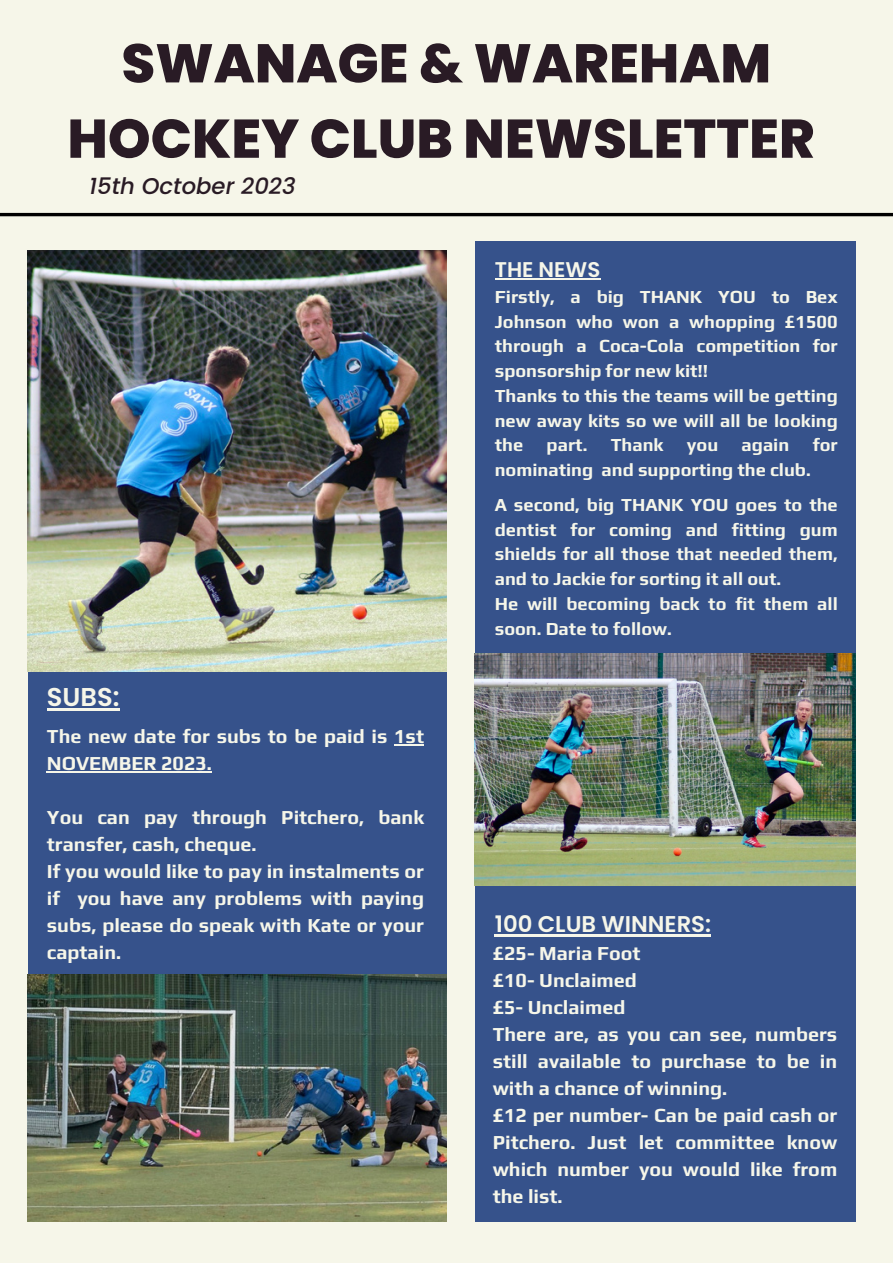
<style>
.page{position:relative;width:893px;height:1264px;background:#fff}
.page>*{position:absolute;margin:0;border:0;box-sizing:border-box;transform-origin:0 0}
.t1{font:800 54.3px/75.3px "Poppins";color:#291b25;text-align:center}
.t2{font:600 25.8px "Poppins";color:#f6f6e9}
.t3{font:italic 500 22.8px "Poppins";color:#291b25}
.t4{font:600 22.8px "Poppins";color:#f6f6e9}
.t5{font:600 21.3px "Poppins";color:#f6f6e9}
.t6{font:700 19.8px/27px "Play";color:#f6f6e9;text-align:justify}
.t7{font:700 18.3px/24.8px "Play";color:#f6f6e9;text-align:justify}
</style>
<div class="page">
<div style="left:0;top:0;width:892px;height:1262px;background:#f6f6e9"></div>
<div style="left:28px;top:666px;width:418px;height:494px;background:#36528b"></div>
<img style="left:28px;top:250px;width:418px;height:421px">
<div style="left:475px;top:886px;width:380px;height:335px;background:#36528b"></div>
<div style="left:475px;top:242px;width:380px;height:488px;background:#36528b"></div>
<img style="left:475px;top:653px;width:380px;height:232px">
<img style="left:28px;top:974px;width:418px;height:247px">
<hr style="left:0;top:213px;width:892px;height:3px;background:#000">
<hr style="left:47px;top:708px;width:73px;height:2px;background:#f6f6e9">
<hr style="left:394px;top:744px;width:30px;height:1px;background:#f6f6e9">
<hr style="left:47px;top:771px;width:165px;height:1px;background:#f6f6e9">
<hr style="left:494px;top:278px;width:106px;height:1px;background:#f6f6e9">
<hr style="left:494px;top:933px;width:217px;height:3px;background:#f6f6e9">
<p class="t1" style="left:67px;top:26px;width:748px">SWANAGE &amp; WAREHAM<br>HOCKEY CLUB NEWSLETTER</p>
<p class="t3" style="left:89px;top:170px;width:208px">15th October 2023</p>
<p class="t2" style="left:47px;top:679px;width:74px">SUBS:</p>
<p class="t6" style="left:47px;top:722px;width:378px">The new date for subs to be paid is 1st<br>NOVEMBER 2023.</p>
<p class="t6" style="left:47px;top:803px;width:378px">You can pay through Pitchero, bank transfer, cash, cheque.</p>
<p class="t6" style="left:47px;top:857px;width:378px">If you would like to pay in instalments or if you have any problems with paying subs, please do speak with Kate or your captain.</p>
<p class="t5" style="left:494px;top:255px;width:107px">THE NEWS</p>
<p class="t7" style="left:494px;top:284px;width:344px">Firstly, a big THANK YOU to Bex Johnson who won a whopping £1500 through a Coca-Cola competition for sponsorship for new kit!!</p>
<p class="t7" style="left:494px;top:383px;width:344px">Thanks to this the teams will be getting new away kits so we will all be looking the</p>
<p class="t7" style="left:546px;top:432px;width:42px">part.</p>
<p class="t7" style="left:610px;top:432px;width:54px">Thank</p>
<p class="t7" style="left:686px;top:432px;width:33px">you</p>
<p class="t7" style="left:741px;top:432px;width:49px">again</p>
<p class="t7" style="left:812px;top:432px;width:27px">for</p>
<p class="t7" style="left:494px;top:457px;width:317px">nominating and supporting the club.</p>
<p class="t7" style="left:494px;top:492px;width:344px">A second, big THANK YOU goes to the dentist for coming and fitting gum shields for all those that needed them, and to Jackie for sorting it all out.</p>
<p class="t7" style="left:494px;top:591px;width:344px">He will becoming back to fit them all soon. Date to follow.</p>
<p class="t4" style="left:494px;top:907px;width:218px">100 CLUB WINNERS:</p>
<p class="t6" style="left:492px;top:939px;width:149px">£25- Maria Foot</p>
<p class="t6" style="left:492px;top:966px;width:146px">£10- Unclaimed</p>
<p class="t6" style="left:492px;top:993px;width:134px">£5- Unclaimed</p>
<p class="t6" style="left:492px;top:1020px;width:346px">There are, as you can see, numbers still available to purchase to be in with a chance of winning.</p>
<p class="t6" style="left:492px;top:1101px;width:346px">£12 per number- Can be paid cash or Pitchero. Just let committee know which number you would like from the list.</p>
</div>
